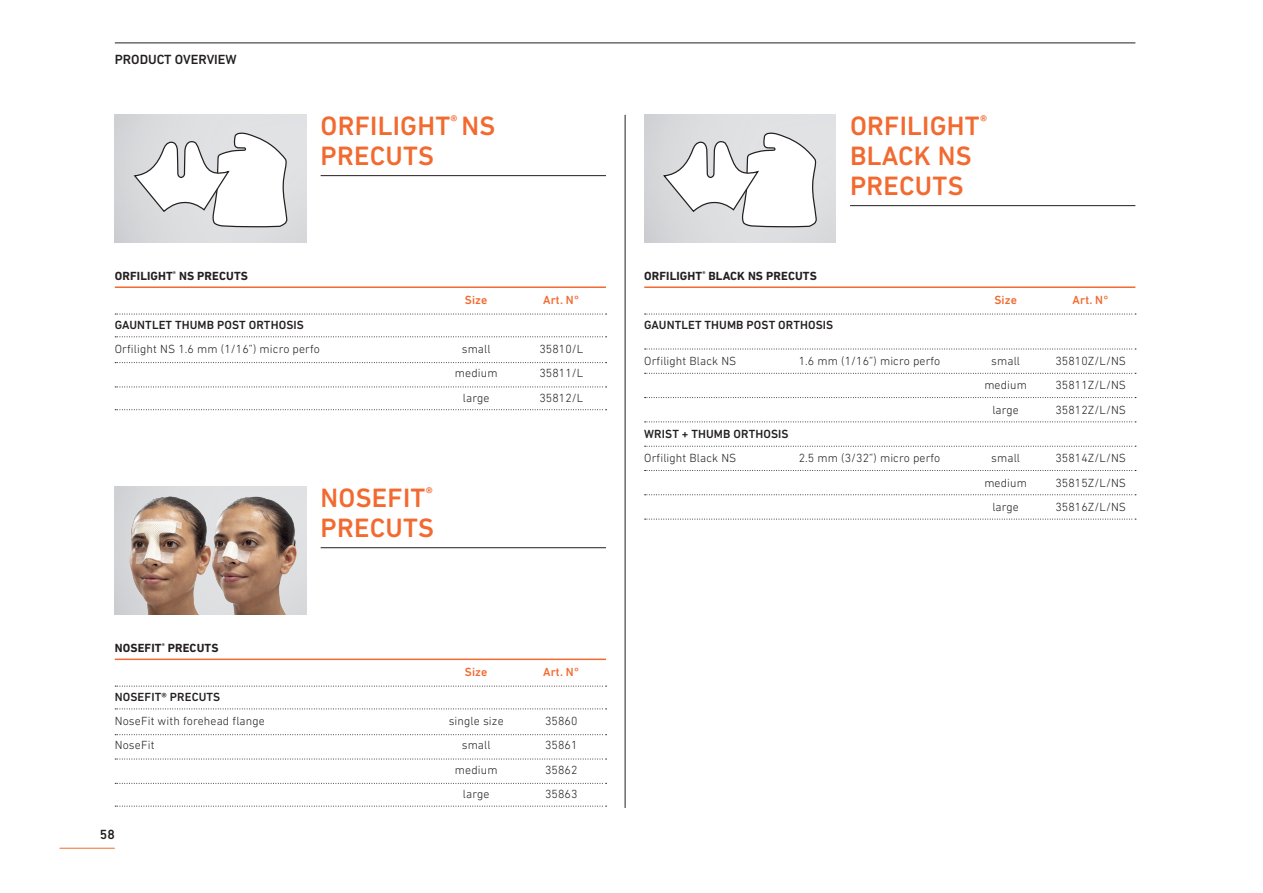
<style>
.page{position:relative;width:1263px;height:893px;background:#fff}
.page>*{position:absolute;margin:0;border:0;box-sizing:border-box;transform-origin:0 0}
.t1{font:500 27px/30px "DIN Next LT Pro";letter-spacing:.01em;color:#f26a30}
.t2{font:500 13.5px "DIN Next LT Pro";color:#231f20}
.t3{font:300 12px "DIN Next LT Pro";letter-spacing:.01em;color:#231f20}
.t4{font:500 12px "DIN Next LT Pro";letter-spacing:.01em;color:#231f20}
.t5{font:700 12px "DIN Next LT Pro";letter-spacing:.01em;color:#231f20}
.t6{font:500 12px "DIN Next LT Pro";letter-spacing:.01em;color:#f26a30}
</style>
<div class="page">
<hr style="left:60px;top:848px;width:55px;height:1px;background:#f26a30">
<hr style="left:115px;top:43px;width:1020px;height:1px;background:#231f20">
<hr style="left:625px;top:115px;width:1px;height:693px;background:#231f20">
<hr style="left:850px;top:205px;width:285px;height:1px;background:#231f20">
<hr style="left:644px;top:286px;width:491px;height:2px;background:#f26a30">
<svg style="left:645px;top:314px;width:491px;height:1px"></svg>
<svg style="left:645px;top:349px;width:491px;height:1px"></svg>
<svg style="left:645px;top:373px;width:491px;height:1px"></svg>
<svg style="left:645px;top:397px;width:491px;height:1px"></svg>
<svg style="left:645px;top:421px;width:491px;height:1px"></svg>
<svg style="left:645px;top:446px;width:491px;height:1px"></svg>
<svg style="left:645px;top:470px;width:491px;height:1px"></svg>
<svg style="left:645px;top:494px;width:491px;height:1px"></svg>
<svg style="left:645px;top:519px;width:491px;height:1px"></svg>
<hr style="left:321px;top:175px;width:285px;height:1px;background:#231f20">
<hr style="left:321px;top:547px;width:285px;height:1px;background:#231f20">
<hr style="left:115px;top:286px;width:491px;height:2px;background:#f26a30">
<svg style="left:115px;top:314px;width:492px;height:1px"></svg>
<svg style="left:115px;top:336px;width:492px;height:1px"></svg>
<svg style="left:115px;top:362px;width:492px;height:1px"></svg>
<svg style="left:115px;top:387px;width:492px;height:1px"></svg>
<svg style="left:115px;top:409px;width:492px;height:1px"></svg>
<hr style="left:115px;top:659px;width:491px;height:1px;background:#f26a30">
<svg style="left:115px;top:686px;width:492px;height:1px"></svg>
<svg style="left:115px;top:708px;width:492px;height:1px"></svg>
<svg style="left:115px;top:734px;width:492px;height:1px"></svg>
<svg style="left:115px;top:759px;width:492px;height:1px"></svg>
<svg style="left:115px;top:783px;width:492px;height:1px"></svg>
<svg style="left:115px;top:806px;width:492px;height:1px"></svg>
<svg style="left:663px;top:133px;width:154px;height:94px"></svg>
<svg style="left:134px;top:133px;width:153px;height:94px"></svg>
<img style="left:115px;top:496px;width:43px;height:118px">
<img style="left:158px;top:496px;width:177px;height:118px">
<p class="t2" style="left:115px;top:52px;width:123px">PRODUCT OVERVIEW</p>
<p class="t5" style="left:115px;top:269px;width:135px">ORFILIGHT<sup>®</sup> NS PRECUTS</p>
<h1 class="t1" style="left:321px;top:111px;width:176px">ORFILIGHT<sup>®</sup> NS<br>PRECUTS</h1>
<p class="t6" style="left:465px;top:293px;width:24px">Size</p>
<p class="t6" style="left:543px;top:293px;width:38px">Art. N°</p>
<p class="t4" style="left:115px;top:318px;width:191px">GAUNTLET THUMB POST ORTHOSIS</p>
<p class="t3" style="left:115px;top:342px;width:207px">Orfilight NS 1.6 mm (1/16”) micro perfo</p>
<p class="t3" style="left:462px;top:342px;width:30px">small</p>
<p class="t3" style="left:539px;top:342px;width:45px">35810/L</p>
<p class="t3" style="left:455px;top:366px;width:44px">medium</p>
<p class="t3" style="left:539px;top:366px;width:45px">35811/L</p>
<p class="t3" style="left:463px;top:391px;width:28px">large</p>
<p class="t3" style="left:539px;top:391px;width:45px">35812/L</p>
<p class="t5" style="left:115px;top:641px;width:105px">NOSEFIT<sup>®</sup> PRECUTS</p>
<h1 class="t1" style="left:321px;top:483px;width:115px">NOSEFIT<sup>®<br></sup>PRECUTS</h1>
<p class="t6" style="left:465px;top:665px;width:24px">Size</p>
<p class="t6" style="left:543px;top:665px;width:38px">Art. N°</p>
<p class="t4" style="left:115px;top:690px;width:107px">NOSEFIT® PRECUTS</p>
<p class="t3" style="left:115px;top:714px;width:152px">NoseFit with forehead flange</p>
<p class="t3" style="left:449px;top:714px;width:56px">single size</p>
<p class="t3" style="left:545px;top:714px;width:34px">35860</p>
<p class="t3" style="left:115px;top:738px;width:41px">NoseFit</p>
<p class="t3" style="left:462px;top:738px;width:30px">small</p>
<p class="t3" style="left:545px;top:738px;width:34px">35861</p>
<p class="t3" style="left:455px;top:763px;width:44px">medium</p>
<p class="t3" style="left:545px;top:763px;width:34px">35862</p>
<p class="t3" style="left:463px;top:787px;width:28px">large</p>
<p class="t3" style="left:545px;top:787px;width:34px">35863</p>
<p class="t2" style="left:100px;top:827px;width:16px">58</p>
<p class="t5" style="left:644px;top:269px;width:174px">ORFILIGHT<sup>®</sup> BLACK NS PRECUTS</p>
<h1 class="t1" style="left:850px;top:111px;width:138px">ORFILIGHT<sup>®<br></sup>BLACK NS<br>PRECUTS</h1>
<p class="t6" style="left:994px;top:293px;width:24px">Size</p>
<p class="t6" style="left:1073px;top:293px;width:38px">Art. N°</p>
<p class="t4" style="left:644px;top:318px;width:191px">GAUNTLET THUMB POST ORTHOSIS</p>
<p class="t3" style="left:644px;top:354px;width:94px">Orfilight Black NS</p>
<p class="t3" style="left:799px;top:354px;width:143px">1.6 mm (1/16”) micro perfo</p>
<p class="t3" style="left:991px;top:354px;width:30px">small</p>
<p class="t3" style="left:1055px;top:354px;width:72px">35810Z/L/NS</p>
<p class="t3" style="left:984px;top:378px;width:44px">medium</p>
<p class="t3" style="left:1055px;top:378px;width:72px">35811Z/L/NS</p>
<p class="t3" style="left:992px;top:403px;width:28px">large</p>
<p class="t3" style="left:1055px;top:403px;width:72px">35812Z/L/NS</p>
<p class="t4" style="left:644px;top:427px;width:146px">WRIST + THUMB ORTHOSIS</p>
<p class="t3" style="left:644px;top:451px;width:94px">Orfilight Black NS</p>
<p class="t3" style="left:799px;top:451px;width:143px">2.5 mm (3/32”) micro perfo</p>
<p class="t3" style="left:991px;top:451px;width:30px">small</p>
<p class="t3" style="left:1055px;top:451px;width:72px">35814Z/L/NS</p>
<p class="t3" style="left:984px;top:476px;width:44px">medium</p>
<p class="t3" style="left:1055px;top:476px;width:72px">35815Z/L/NS</p>
<p class="t3" style="left:992px;top:500px;width:28px">large</p>
<p class="t3" style="left:1055px;top:500px;width:72px">35816Z/L/NS</p>
</div>
